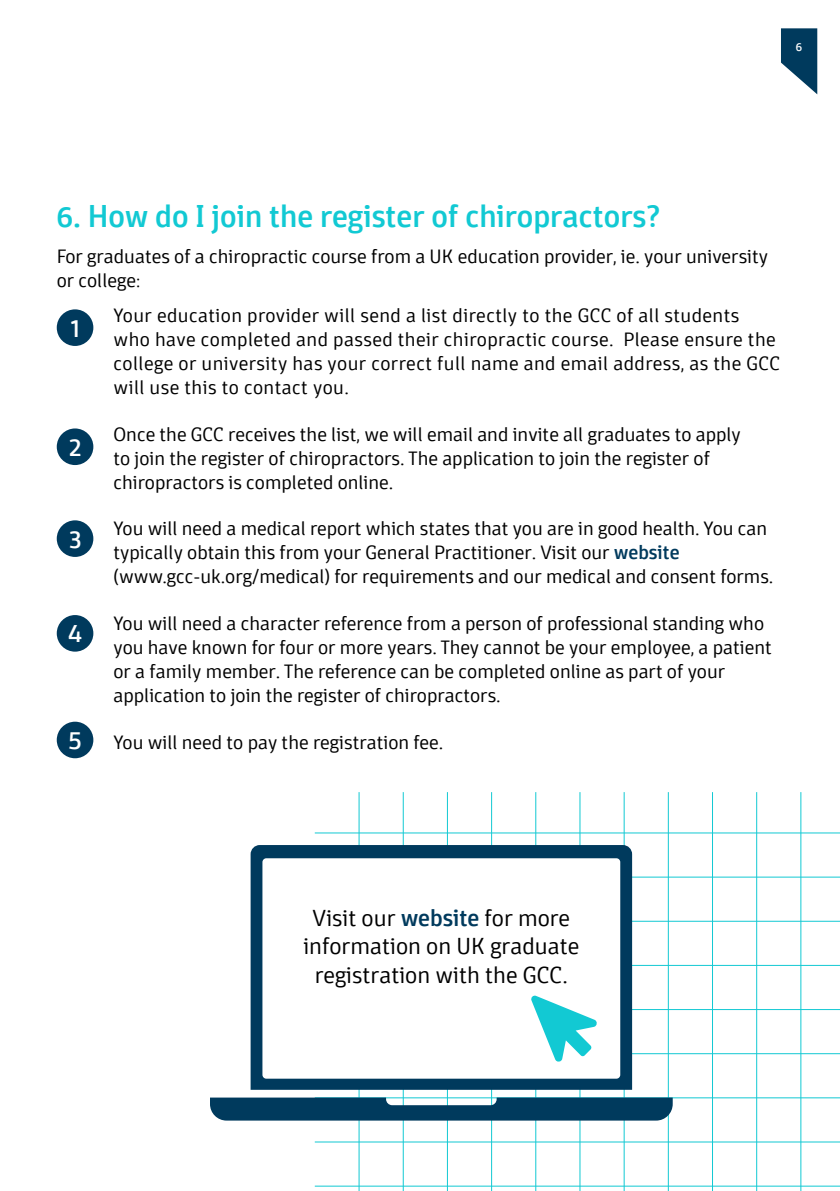
<style>
.page{position:relative;width:840px;height:1191px;background:#fff}
.page>*{position:absolute;margin:0;border:0;box-sizing:border-box;transform-origin:0 0}
.t1{font:500 32px "Domotika";color:#12c9d3}
.t2{font:26.8px "Domotika";color:#fff}
.t3{font:300 24px/28.8px "Domotika";color:#000;text-align:center}
.t4{font:300 20px/24px "Domotika";color:#000}
.t5{font:300 20px/24px "Domotika";letter-spacing:.02em;color:#000}
.t6{font:12.6px "Domotika";color:#fff}
.s1{font-weight:500;color:#003a5d}
</style>
<div class="page">
<hr style="left:314px;top:832px;width:525px;height:1px;background:#12c9d3">
<hr style="left:314px;top:876px;width:525px;height:1px;background:#12c9d3">
<hr style="left:314px;top:921px;width:525px;height:1px;background:#12c9d3">
<hr style="left:314px;top:965px;width:525px;height:1px;background:#12c9d3">
<hr style="left:314px;top:1009px;width:525px;height:1px;background:#12c9d3">
<hr style="left:314px;top:1053px;width:525px;height:1px;background:#12c9d3">
<hr style="left:314px;top:1097px;width:525px;height:1px;background:#12c9d3">
<hr style="left:314px;top:1141px;width:525px;height:1px;background:#12c9d3">
<hr style="left:314px;top:1185px;width:525px;height:1px;background:#12c9d3">
<hr style="left:402px;top:792px;width:1px;height:399px;background:#12c9d3">
<hr style="left:358px;top:792px;width:1px;height:399px;background:#12c9d3">
<hr style="left:447px;top:792px;width:1px;height:399px;background:#12c9d3">
<hr style="left:491px;top:792px;width:1px;height:399px;background:#12c9d3">
<hr style="left:535px;top:792px;width:1px;height:399px;background:#12c9d3">
<hr style="left:579px;top:792px;width:1px;height:399px;background:#12c9d3">
<hr style="left:623px;top:792px;width:1px;height:399px;background:#12c9d3">
<hr style="left:667px;top:792px;width:1px;height:399px;background:#12c9d3">
<hr style="left:711px;top:792px;width:1px;height:399px;background:#12c9d3">
<hr style="left:756px;top:792px;width:1px;height:399px;background:#12c9d3">
<hr style="left:800px;top:792px;width:1px;height:399px;background:#12c9d3">
<svg style="left:781px;top:28px;width:35px;height:65px"></svg>
<svg style="left:210px;top:1097px;width:462px;height:23px;background:#174e6e"></svg>
<svg style="left:250px;top:845px;width:381px;height:244px"></svg>
<svg style="left:530px;top:994px;width:67px;height:68px"></svg>
<div style="left:57px;top:309px;width:36px;height:37px;background:#003a5d;border-radius:50%"></div>
<div style="left:57px;top:428px;width:36px;height:37px;background:#003a5d;border-radius:50%"></div>
<div style="left:57px;top:520px;width:36px;height:37px;background:#003a5d;border-radius:50%"></div>
<div style="left:57px;top:615px;width:36px;height:36px;background:#003a5d;border-radius:50%"></div>
<div style="left:57px;top:721px;width:36px;height:37px;background:#003a5d;border-radius:50%"></div>
<p class="t6" style="left:795px;top:40px;width:8px">6</p>
<h1 class="t1" style="left:57px;top:197px;width:605px">6. How do I join the register of chiropractors?</h1>
<p class="t4" style="left:57px;top:244px;width:712px">For graduates of a chiropractic course from a UK education provider, ie. your university or college:</p>
<p class="t5" style="left:113px;top:303px;width:668px">Your education provider will send a list directly to the GCC of all students who have completed and passed their chiropractic course. Please ensure the college or university has your correct full name and email address, as the GCC will use this to contact you.</p>
<p class="t4" style="left:113px;top:422px;width:628px">Once the GCC receives the list, we will email and invite all graduates to apply to join the register of chiropractors. The application to join the register of chiropractors is completed online.</p>
<p class="t4" style="left:113px;top:517px;width:661px">You will need a medical report which states that you are in good health. You can typically obtain this from your General Practitioner. Visit our <span class="s1">website </span>(www.gcc-uk.org/medical) for requirements and our medical and consent forms.</p>
<p class="t4" style="left:113px;top:611px;width:659px">You will need a character reference from a person of professional standing who you have known for four or more years. They cannot be your employee, a patient or a family member. The reference can be completed online as part of your application to join the register of chiropractors.</p>
<p class="t4" style="left:113px;top:730px;width:331px">You will need to pay the registration fee.</p>
<h2 class="t2" style="left:71px;top:311px;width:10px">1</h2>
<h2 class="t2" style="left:69px;top:430px;width:14px">2</h2>
<h2 class="t2" style="left:69px;top:522px;width:14px">3</h2>
<h2 class="t2" style="left:68px;top:617px;width:16px">4</h2>
<h2 class="t2" style="left:69px;top:724px;width:15px">5</h2>
<p class="t3" style="left:303px;top:903px;width:277px">Visit our <span class="s1">website</span> for more information on UK graduate registration with the GCC.</p>
</div>
